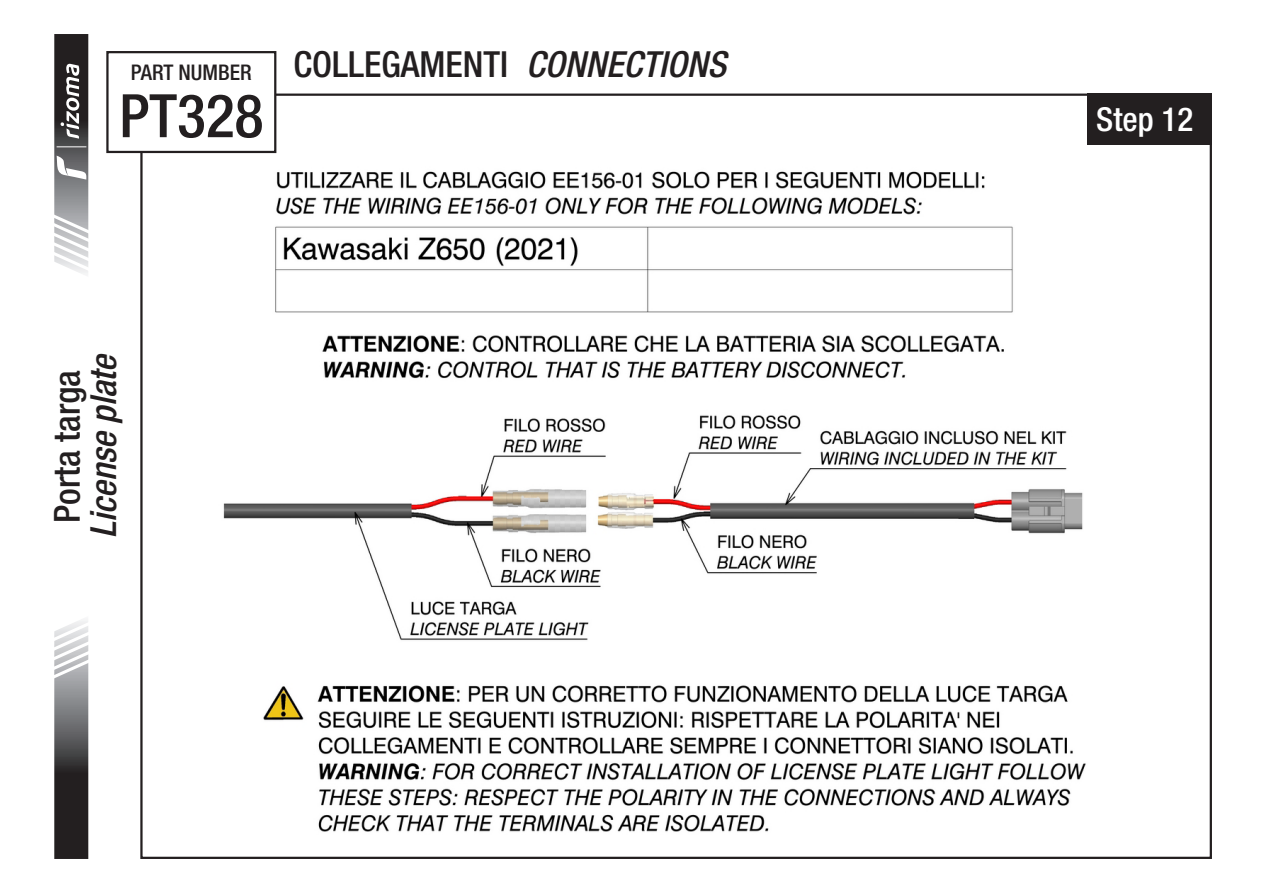
<style>
.page{position:relative;width:1263px;height:893px;background:#fff}
.page>*{position:absolute;margin:0;border:0;box-sizing:border-box;transform-origin:0 0}
.t1{font:500 condensed 60px "Helvetica Neue LT Std";color:#231f20}
.t2{font:500 condensed 36px "Helvetica Neue LT Std";color:#231f20}
.t3{font:italic 500 condensed 36px "Helvetica Neue LT Std";color:#231f20}
.t4{font:500 condensed 33px "Helvetica Neue LT Std";color:#fff}
.t5{font:500 condensed 21.6px "Helvetica Neue LT Std";color:#231f20}
.s1{font-style:italic}
</style>
<div class="page">
<img style="left:150px;top:104px;width:938px;height:728px">
<div style="left:1088px;top:94px;width:124px;height:51px;background:#231f20"></div>
<svg style="left:54px;top:620px;width:35px;height:239px;background:#706f70"></svg>
<svg style="left:54px;top:34px;width:35px;height:240px"></svg>
<div style="left:107px;top:52px;width:168px;height:100px;background:#fff"></div>
<div style="left:106px;top:51px;width:170px;height:102px;border:2px solid #231f20"></div>
<p class="t5" style="left:131px;top:59px;width:122px">PART NUMBER</p>
<h1 class="t1" style="left:119px;top:80px;width:146px">PT328</h1>
<p class="t2" style="left:293px;top:42px;width:434px">COLLEGAMENTI <span class="s1">CONNECTIONS</span></p>
<p class="t3" style="left:82px;top:538px;width:187px;rotate:-90deg">License plate</p>
<p class="t2" style="left:46px;top:523px;width:155px;rotate:-90deg">Porta targa</p>
<p class="t4" style="left:1096px;top:99px;width:99px">Step 12</p>
</div>
